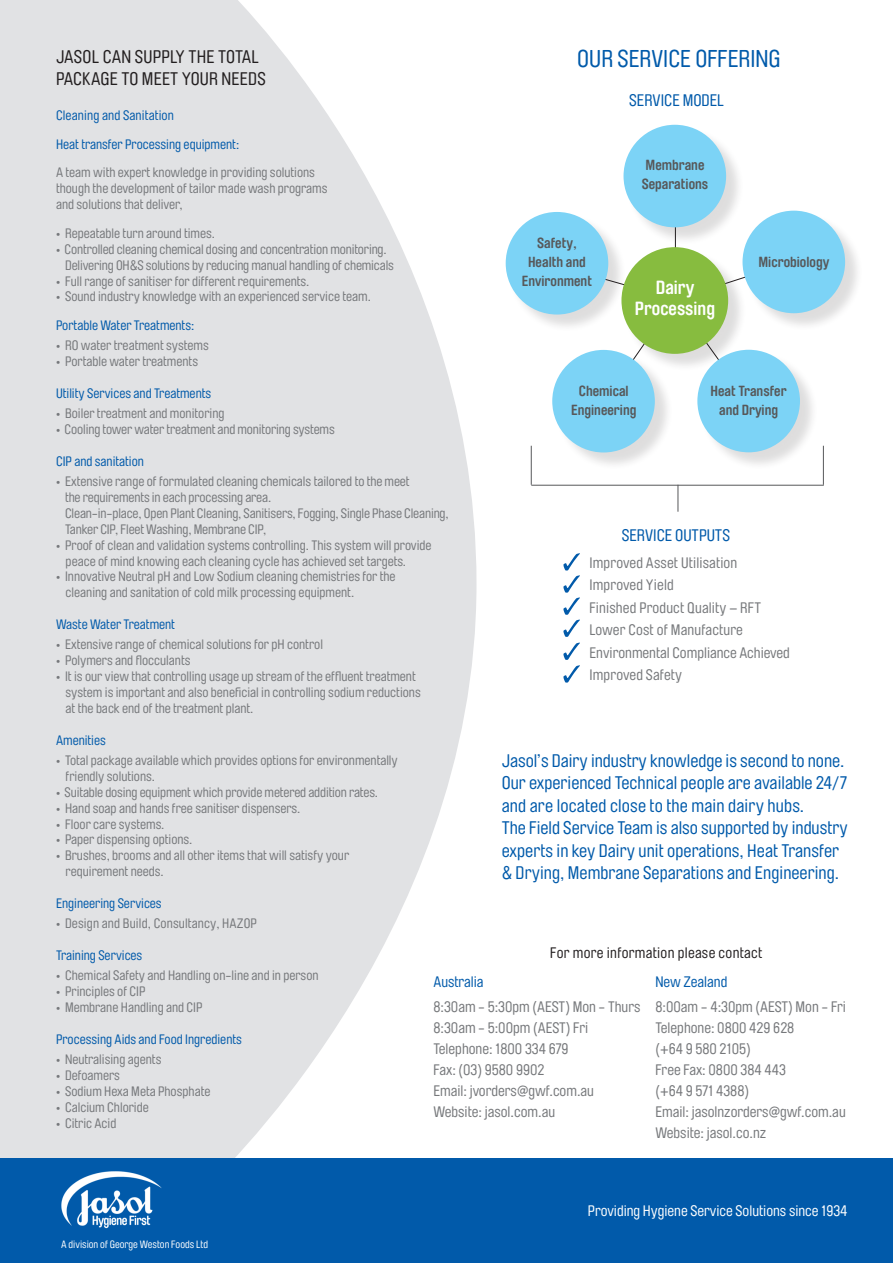
<style>
.page{position:relative;width:893px;height:1263px;background:#fff}
.page>*{position:absolute;margin:0;border:0;box-sizing:border-box;transform-origin:0 0}
.t1{font:24px "Brauer Neue";color:#015aaa}
.t2{font:700 18.75px "Brauer Neue";color:#fff}
.t3{font:18px/22.5px "Brauer Neue";color:#015aaa}
.t4{font:18px "Brauer Neue";letter-spacing:.01em;color:#231f20}
.t5{font:16.5px "Brauer Neue";color:#015aaa}
.t6{font:15px "Brauer Neue";color:#76787b}
.t7{font:15px "Brauer Neue";color:#fff}
.t8{font:15px "Brauer Neue";letter-spacing:.02em;color:#231f20}
.t9{font:15px "Brauer Neue";color:#015aaa}
.t10{font:700 14.4px/18.8px "Brauer Neue";color:#57585a}
.t11{font:13.5px/15.9px "Brauer Neue";color:#76787b}
.t12{font:13.5px "Brauer Neue";color:#015aaa}
.t13{font:10.5px "Brauer Neue";color:#fff}
</style>
<div class="page">
<svg style="left:0;top:0;width:476px;height:1159px;fill:#e1e2e4"></svg>
<hr style="left:675px;top:178px;width:1px;height:121px;background:#231f20">
<div style="left:624px;top:249px;width:122px;height:123px;background:#231f20;opacity:.15"></div>
<div style="left:621px;top:247px;width:107px;height:107px;background:#87bc3f;border-radius:50%"></div>
<div style="left:554px;top:352px;width:119px;height:119px;background:#231f20;opacity:.15"></div>
<div style="left:552px;top:350px;width:103px;height:102px;background:#7cd3f6;border-radius:50%"></div>
<div style="left:700px;top:352px;width:118px;height:119px;background:#231f20;opacity:.15"></div>
<div style="left:697px;top:350px;width:103px;height:102px;background:#7cd3f6;border-radius:50%"></div>
<div style="left:745px;top:213px;width:118px;height:119px;background:#231f20;opacity:.15"></div>
<div style="left:742px;top:211px;width:103px;height:102px;background:#7cd3f6;border-radius:50%"></div>
<div style="left:626px;top:127px;width:118px;height:119px;background:#231f20;opacity:.15"></div>
<div style="left:623px;top:125px;width:103px;height:102px;background:#7cd3f6;border-radius:50%"></div>
<div style="left:508px;top:214px;width:119px;height:119px;background:#231f20;opacity:.15"></div>
<div style="left:506px;top:212px;width:102px;height:103px;background:#7cd3f6;border-radius:50%"></div>
<hr style="left:531px;top:485px;width:293px;height:1px;background:#57585a">
<hr style="left:531px;top:446px;width:1px;height:39px;background:#57585a">
<hr style="left:823px;top:446px;width:1px;height:39px;background:#57585a">
<svg style="left:677px;top:485px;width:1px;height:27px"></svg>
<svg style="left:563px;top:553px;width:17px;height:84px"></svg>
<svg style="left:563px;top:643px;width:17px;height:40px"></svg>
<div style="left:0;top:1159px;width:893px;height:104px;background:#015aaa"></div>
<img style="left:61px;top:1171px;width:101px;height:58px">
<p class="t1" style="left:577px;top:45px;width:205px">OUR SERVICE OFFERING</p>
<p class="t4" style="left:56px;top:46px;width:204px">JASOL CAN SUPPLY THE TOTAL</p>
<p class="t4" style="left:56px;top:68px;width:211px">PACKAGE TO MEET YOUR NEEDS</p>
<p class="t12" style="left:56px;top:108px;width:119px">Cleaning and Sanitation</p>
<p class="t12" style="left:56px;top:137px;width:185px">Heat transfer Processing equipment:</p>
<p class="t11" style="left:56px;top:165px;width:273px">A team with expert knowledge in providing solutions though the development of tailor made wash programs and solutions that deliver,</p>
<p class="t11" style="left:56px;top:225px;width:160px">• Repeatable turn around times.</p>
<p class="t11" style="left:65px;top:241px;width:330px;text-indent:-9px">• Controlled cleaning chemical dosing and concentration monitoring.<br>Delivering OH&amp;S solutions by reducing manual handling of chemicals</p>
<p class="t11" style="left:56px;top:273px;width:255px">• Full range of sanitiser for different requirements.</p>
<p class="t11" style="left:56px;top:289px;width:316px">• Sound industry knowledge with an experienced service team.</p>
<p class="t12" style="left:56px;top:318px;width:140px">Portable Water Treatments:</p>
<p class="t11" style="left:56px;top:338px;width:154px">• RO water treatment systems</p>
<p class="t11" style="left:56px;top:354px;width:144px">• Portable water treatments</p>
<p class="t12" style="left:56px;top:386px;width:157px">Utility Services and Treatments</p>
<p class="t11" style="left:56px;top:406px;width:170px">• Boiler treatment and monitoring</p>
<p class="t11" style="left:56px;top:422px;width:280px">• Cooling tower water treatment and monitoring systems</p>
<p class="t12" style="left:56px;top:454px;width:90px">CIP and sanitation</p>
<p class="t11" style="left:65px;top:474px;width:385px;text-indent:-9px">• Extensive range of formulated cleaning chemicals tailored to the meet<br>the requirements in each processing area.<br>Clean-in-place, Open Plant Cleaning, Sanitisers, Fogging, Single Phase Cleaning, Tanker CIP, Fleet Washing, Membrane CIP,</p>
<p class="t11" style="left:66px;top:537px;width:367px;text-indent:-10px">• Proof of clean and validation systems controlling. This system will provide peace of mind knowing each cleaning cycle has achieved set targets.</p>
<p class="t11" style="left:66px;top:569px;width:332px;text-indent:-10px">• Innovative Neutral pH and Low Sodium cleaning chemistries for the cleaning and sanitation of cold milk processing equipment.</p>
<p class="t12" style="left:56px;top:617px;width:121px">Waste Water Treatment</p>
<p class="t11" style="left:56px;top:637px;width:268px">• Extensive range of chemical solutions for pH control</p>
<p class="t11" style="left:56px;top:653px;width:136px">• Polymers and flocculants</p>
<p class="t11" style="left:66px;top:669px;width:357px;text-indent:-10px">• It is our view that controlling usage up stream of the effluent treatment system is important and also beneficial in controlling sodium reductions at the back end of the treatment plant.</p>
<p class="t12" style="left:56px;top:733px;width:51px">Amenities</p>
<p class="t11" style="left:66px;top:752px;width:334px;text-indent:-10px">• Total package available which provides options for environmentally friendly solutions.</p>
<p class="t11" style="left:56px;top:784px;width:323px">• Suitable dosing equipment which provide metered addition rates.</p>
<p class="t11" style="left:56px;top:800px;width:246px">• Hand soap and hands free sanitiser dispensers.</p>
<p class="t11" style="left:56px;top:816px;width:110px">• Floor care systems.</p>
<p class="t11" style="left:56px;top:832px;width:138px">• Paper dispensing options.</p>
<p class="t11" style="left:66px;top:848px;width:285px;text-indent:-10px">• Brushes, brooms and all other items that will satisfy your requirement needs.</p>
<p class="t12" style="left:56px;top:896px;width:107px">Engineering Services</p>
<p class="t11" style="left:56px;top:916px;width:203px">• Design and Build, Consultancy, HAZOP</p>
<p class="t12" style="left:56px;top:948px;width:88px">Training Services</p>
<p class="t11" style="left:56px;top:968px;width:264px">• Chemical Safety and Handling on-line and in person</p>
<p class="t11" style="left:56px;top:984px;width:91px">• Principles of CIP</p>
<p class="t11" style="left:56px;top:999px;width:148px">• Membrane Handling and CIP</p>
<p class="t12" style="left:56px;top:1032px;width:187px">Processing Aids and Food Ingredients</p>
<p class="t11" style="left:56px;top:1051px;width:107px">• Neutralising agents</p>
<p class="t11" style="left:56px;top:1067px;width:65px">• Defoamers</p>
<p class="t11" style="left:56px;top:1083px;width:156px">• Sodium Hexa Meta Phosphate</p>
<p class="t11" style="left:56px;top:1099px;width:94px">• Calcium Chloride</p>
<p class="t11" style="left:56px;top:1115px;width:62px">• Citric Acid</p>
<p class="t5" style="left:629px;top:91px;width:96px">SERVICE MODEL</p>
<p class="t10" style="left:642px;top:156px;width:68px">Membrane<br>Separations</p>
<p class="t10" style="left:537px;top:234px;width:41px">Safety,</p>
<p class="t10" style="left:528px;top:252px;width:59px">Health and</p>
<p class="t10" style="left:522px;top:271px;width:72px">Environment</p>
<p class="t2" style="left:656px;top:276px;width:40px">Dairy</p>
<p class="t2" style="left:635px;top:298px;width:82px">Processing</p>
<p class="t10" style="left:758px;top:253px;width:72px">Microbiology</p>
<p class="t10" style="left:579px;top:382px;width:51px">Chemical</p>
<p class="t10" style="left:571px;top:400px;width:67px">Engineering</p>
<p class="t10" style="left:710px;top:382px;width:78px">Heat Transfer</p>
<p class="t10" style="left:719px;top:400px;width:60px">and Drying</p>
<p class="t5" style="left:622px;top:526px;width:110px">SERVICE OUTPUTS</p>
<p class="t6" style="left:589px;top:554px;width:149px">Improved Asset Utilisation</p>
<p class="t6" style="left:589px;top:577px;width:86px">Improved Yield</p>
<p class="t6" style="left:589px;top:599px;width:173px">Finished Product Quality – RFT</p>
<p class="t6" style="left:589px;top:622px;width:155px">Lower Cost of Manufacture</p>
<p class="t6" style="left:589px;top:644px;width:202px">Environmental Compliance Achieved</p>
<p class="t6" style="left:589px;top:667px;width:94px">Improved Safety</p>
<p class="t3" style="left:502px;top:749px;width:347px">Jasol’s Dairy industry knowledge is second to none.<br>Our experienced Technical people are available 24/7 and are located close to the main dairy hubs.<br>The Field Service Team is also supported by industry experts in key Dairy unit operations, Heat Transfer &amp; Drying, Membrane Separations and Engineering.</p>
<p class="t8" style="left:550px;top:944px;width:213px">For more information please contact</p>
<p class="t9" style="left:433px;top:973px;width:52px">Australia</p>
<p class="t6" style="left:433px;top:998px;width:208px">8:30am - 5:30pm (AEST) Mon - Thurs</p>
<p class="t6" style="left:433px;top:1019px;width:156px">8:30am - 5:00pm (AEST) Fri</p>
<p class="t6" style="left:433px;top:1040px;width:137px">Telephone: 1800 334 679</p>
<p class="t6" style="left:433px;top:1061px;width:112px">Fax: (03) 9580 9902</p>
<p class="t6" style="left:433px;top:1082px;width:162px">Email: jvorders@gwf.com.au</p>
<p class="t6" style="left:433px;top:1103px;width:123px">Website: jasol.com.au</p>
<p class="t9" style="left:655px;top:973px;width:73px">New Zealand</p>
<p class="t6" style="left:655px;top:998px;width:192px">8:00am - 4:30pm (AEST) Mon - Fri</p>
<p class="t6" style="left:655px;top:1019px;width:140px">Telephone: 0800 429 628</p>
<p class="t6" style="left:655px;top:1040px;width:97px">(+64 9 580 2105)</p>
<p class="t6" style="left:655px;top:1061px;width:132px">Free Fax: 0800 384 443</p>
<p class="t6" style="left:655px;top:1082px;width:95px">(+64 9 571 4388)</p>
<p class="t6" style="left:655px;top:1103px;width:192px">Email: jasolnzorders@gwf.com.au</p>
<p class="t6" style="left:655px;top:1124px;width:112px">Website: jasol.co.nz</p>
<p class="t13" style="left:61px;top:1238px;width:148px">A division of George Weston Foods Ltd</p>
<p class="t7" style="left:588px;top:1203px;width:261px">Providing Hygiene Service Solutions since 1934</p>
</div>
